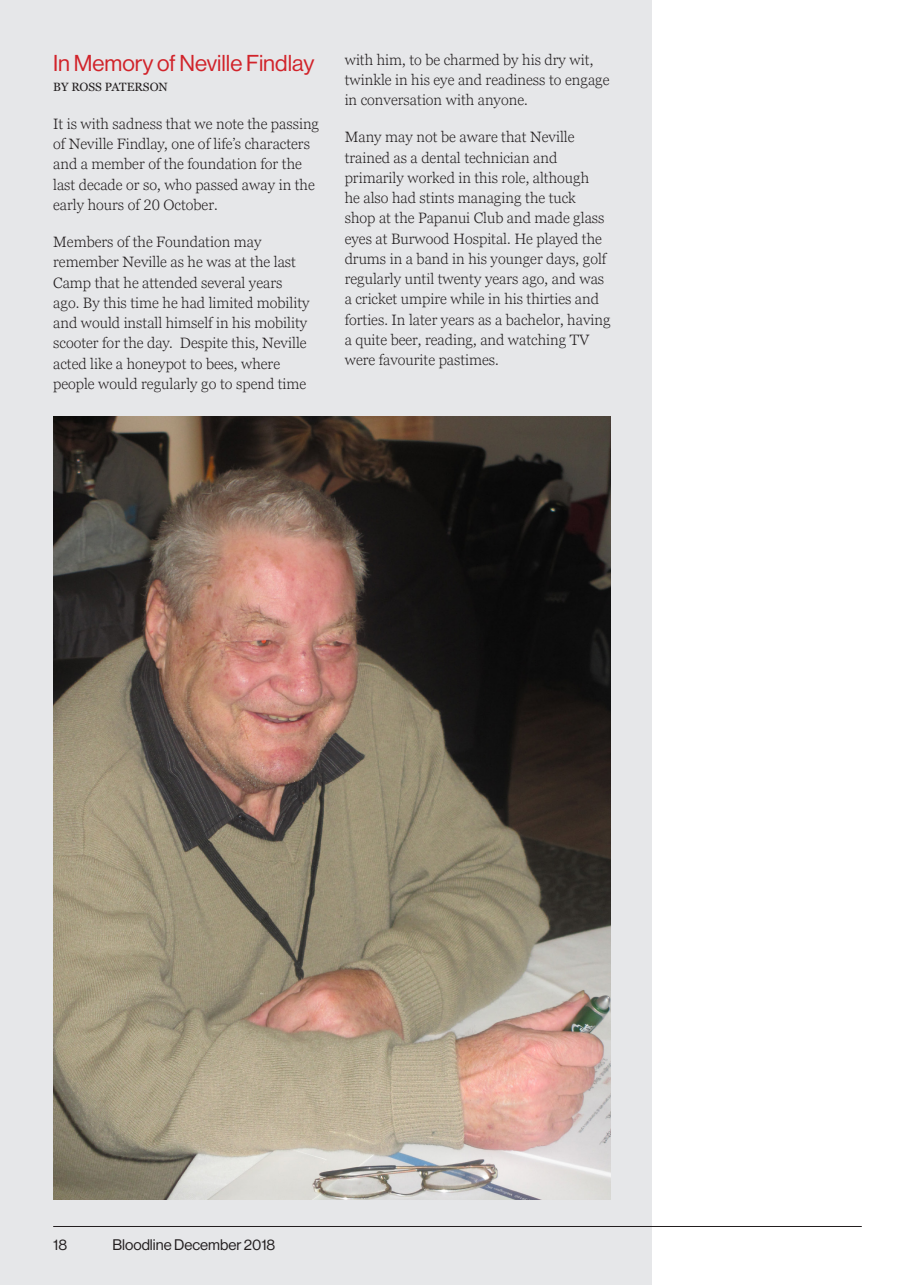
<style>
.page{position:relative;width:915px;height:1285px;background:#fff}
.page>*{position:absolute;margin:0;border:0;box-sizing:border-box;transform-origin:0 0}
._2017_Bloodline_Bold{font:22.5px "N Haas Grotesk DS Pro 55 Rg";color:#d1232a}
.t1{font:300 15px/20.2px "Georgia Pro";color:#231f20}
.t2{font:15px "N Haas Grotesk DS Pro 55 Rg";color:#231f20}
.Paragraph_Style_1{font:12px "Georgia Pro";color:#231f20}
</style>
<div class="page">
<div style="left:0;top:0;width:651px;height:1284px;background:#e6e7e9"></div>
<hr style="left:53px;top:1225px;width:808px;height:1px;background:#231f20">
<img style="left:53px;top:417px;width:557px;height:782px">
<p class="_2017_Bloodline_Bold" style="left:53px;top:50px;width:262px">In Memory of Neville Findlay</p>
<p class="Paragraph_Style_1" style="left:53px;top:80px;width:116px">BY ROSS PATERSON</p>
<p class="t1" style="left:53px;top:114px;width:267px">It is with sadness that we note the passing of Neville Findlay, one of life’s characters and a member of the foundation for the last decade or so, who passed away in the early hours of 20 October.</p>
<p class="t1" style="left:53px;top:232px;width:258px">Members of the Foundation may remember Neville as he was at the last Camp that he attended several years ago. By this time he had limited mobility and would install himself in his mobility scooter for the day. Despite this, Neville acted like a honeypot to bees, where people would regularly go to spend time</p>
<p class="t1" style="left:344px;top:50px;width:266px">with him, to be charmed by his dry wit, twinkle in his eye and readiness to engage in conversation with anyone.</p>
<p class="t1" style="left:344px;top:128px;width:267px">Many may not be aware that Neville trained as a dental technician and primarily worked in this role, although<br>he also had stints managing the tuck<br>shop at the Papanui Club and made glass eyes at Burwood Hospital. He played the drums in a band in his younger days, golf regularly until twenty years ago, and was a cricket umpire while in his thirties and forties. In later years as a bachelor, having a quite beer, reading, and watching TV were favourite pastimes.</p>
<p class="t2" style="left:53px;top:1235px;width:15px">18</p>
<p class="t2" style="left:112px;top:1235px;width:164px">Bloodline December 2018</p>
</div>
